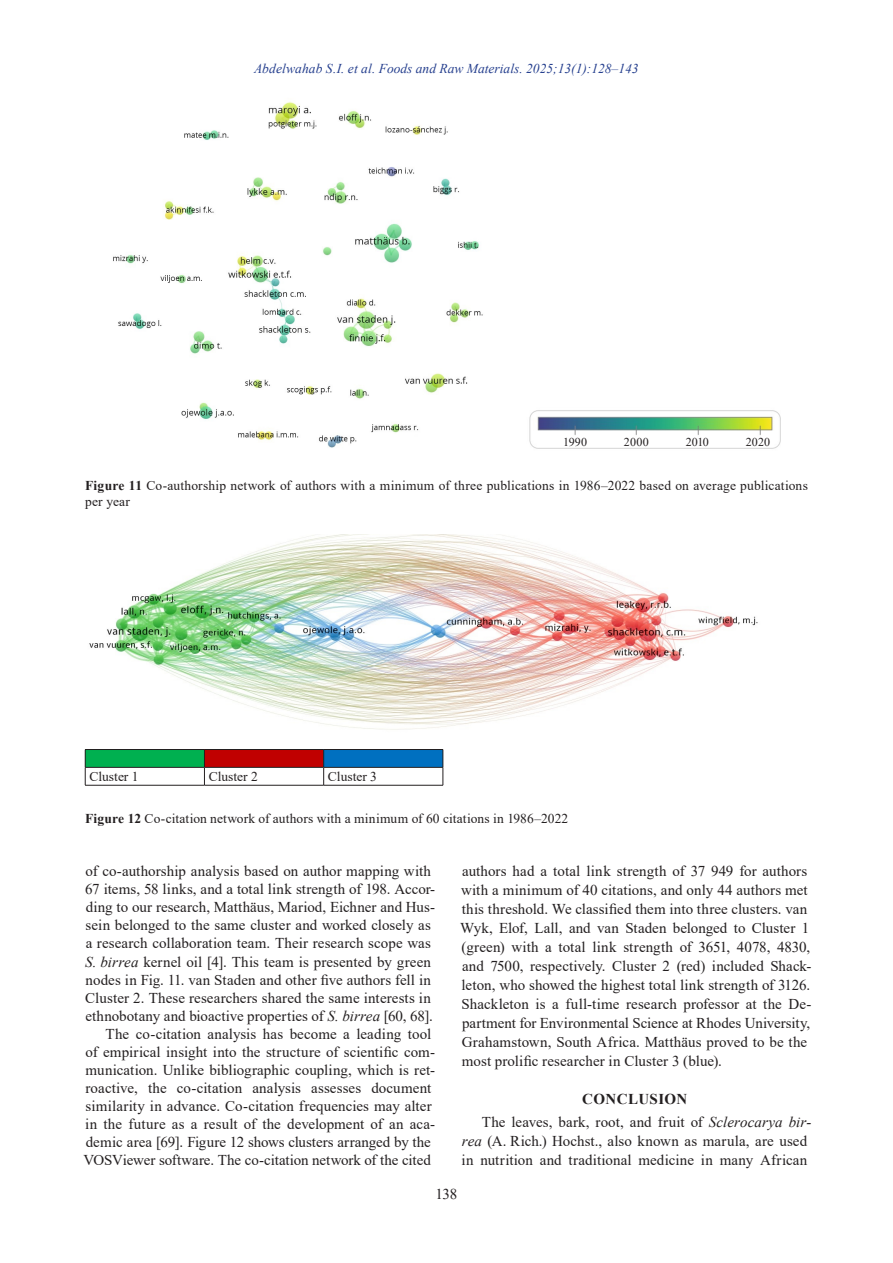
<style>
.page{position:relative;width:893px;height:1263px;background:#fff}
.page>*{position:absolute;margin:0;border:0;box-sizing:border-box;transform-origin:0 0}
.Основной__перенос{font:15px/18px "Times New Roman";letter-spacing:.005em;color:#231f20}
.Заголовок{font:700 15px "Times New Roman";letter-spacing:.025em;color:#231f20}
.Под_рисунок{font:13.5px/16.5px "Times New Roman";letter-spacing:.01em;color:#231f20}
.t1{font:italic 13.5px "Times New Roman";color:#253f8e}
.Под_рисунок-2{font:12px "Times New Roman";letter-spacing:.01em;color:#231f20}
.s1{font-weight:700}
.s2{font-style:italic}
</style>
<div class="page">
<div style="left:85px;top:749px;width:119px;height:18px;background:#00b050"></div>
<div style="left:204px;top:749px;width:120px;height:18px;background:#c00000"></div>
<div style="left:324px;top:749px;width:119px;height:18px;background:#0070c0"></div>
<hr style="left:85px;top:749px;width:119px;height:1px;background:#231f20">
<hr style="left:204px;top:749px;width:120px;height:1px;background:#231f20">
<hr style="left:324px;top:749px;width:119px;height:1px;background:#231f20">
<hr style="left:85px;top:767px;width:119px;height:1px;background:#231f20">
<svg style="left:85px;top:750px;width:1px;height:35px"></svg>
<hr style="left:204px;top:767px;width:120px;height:1px;background:#231f20">
<svg style="left:204px;top:750px;width:1px;height:35px"></svg>
<hr style="left:324px;top:767px;width:119px;height:1px;background:#231f20">
<svg style="left:323px;top:750px;width:1px;height:35px"></svg>
<svg style="left:443px;top:750px;width:1px;height:35px"></svg>
<hr style="left:85px;top:785px;width:119px;height:1px;background:#231f20">
<hr style="left:204px;top:785px;width:120px;height:1px;background:#231f20">
<hr style="left:324px;top:785px;width:119px;height:1px;background:#231f20">
<img style="left:89px;top:535px;width:669px;height:195px">
<img style="left:113px;top:101px;width:370px;height:347px">
<img style="left:529px;top:410px;width:252px;height:39px">
<p class="t1" style="left:254px;top:59px;width:386px">Abdelwahab S.I. et al. Foods and Raw Materials. 2025;13(1):128–143</p>
<p class="Под_рисунок-2" style="left:563px;top:433px;width:26px">1990</p>
<p class="Под_рисунок-2" style="left:624px;top:433px;width:26px">2000</p>
<p class="Под_рисунок-2" style="left:686px;top:433px;width:25px">2010</p>
<p class="Под_рисунок-2" style="left:746px;top:433px;width:26px">2020</p>
<p class="Под_рисунок" style="left:85px;top:477px;width:724px"><span class="s1">Figure 11</span> Co-authorship network of authors with a minimum of three publications in 1986–2022 based on average publications per year</p>
<p class="Под_рисунок" style="left:89px;top:768px;width:51px">Cluster 1</p>
<p class="Под_рисунок" style="left:209px;top:768px;width:51px">Cluster 2</p>
<p class="Под_рисунок" style="left:328px;top:768px;width:51px">Cluster 3</p>
<p class="Под_рисунок" style="left:85px;top:810px;width:485px"><span class="s1">Figure 12</span> Co-citation network of authors with a minimum of 60 citations in 1986–2022</p>
<p class="Основной__перенос" style="left:85px;top:862px;width:352px">of co-authorship analysis based on author mapping with 67 items, 58 links, and a total link strength of 198. Accor&shy;ding to our research, Matthäus, Mariod, Eichner and Hus&shy;sein belonged to the same cluster and worked closely as a research collaboration team. Their research scope was <span class="s2">S. birrea</span> kernel oil [4]. This team is presented by green nodes in Fig. 11. van Staden and other five authors fell in Cluster 2. These researchers shared the same interests in ethnobotany and bioactive properties of <span class="s2">S. birrea</span> [60, 68].</p>
<p class="Основной__перенос" style="left:84px;top:1024px;width:353px;text-indent:22px">The co-citation analysis has become a leading tool of empirical insight into the structure of scientific com&shy;munication. Unlike bibliographic coupling, which is ret&shy;roactive, the co-citation analysis assesses document similarity in advance. Co-citation frequencies may alter in the future as a result of the development of an aca&shy;demic area [69]. Figure 12 shows clusters arranged by the VOSViewer software. The co-citation network of the cited</p>
<p class="Основной__перенос" style="left:460px;top:861px;width:353px;line-height:19px">authors had a total link strength of 37 949 for authors with a minimum of 40 citations, and only 44 authors met this threshold. We classified them into three clusters. van Wyk, Elof, Lall, and van Staden belonged to Cluster 1 (green) with a total link strength of 3651, 4078, 4830, and 7500, respectively. Cluster 2 (red) included Shack&shy;leton, who showed the highest total link strength of 3126.<br>Shackleton is a full-time research professor at the De&shy;partment for Environmental Science at Rhodes University, Grahamstown, South Africa. Matthäus proved to be the most prolific researcher in Cluster 3 (blue).</p>
<p class="Заголовок" style="left:582px;top:1088px;width:107px">CONCLUSION</p>
<p class="Основной__перенос" style="left:462px;top:1112px;width:351px;line-height:19px;text-indent:20px">The leaves, bark, root, and fruit of <span class="s2">Sclerocarya bir&shy;rea</span> (A. Rich.) Hochst., also known as marula, are used in nutrition and traditional medicine in many African</p>
<p class="Основной__перенос" style="left:436px;top:1185px;width:23px">138</p>
</div>
